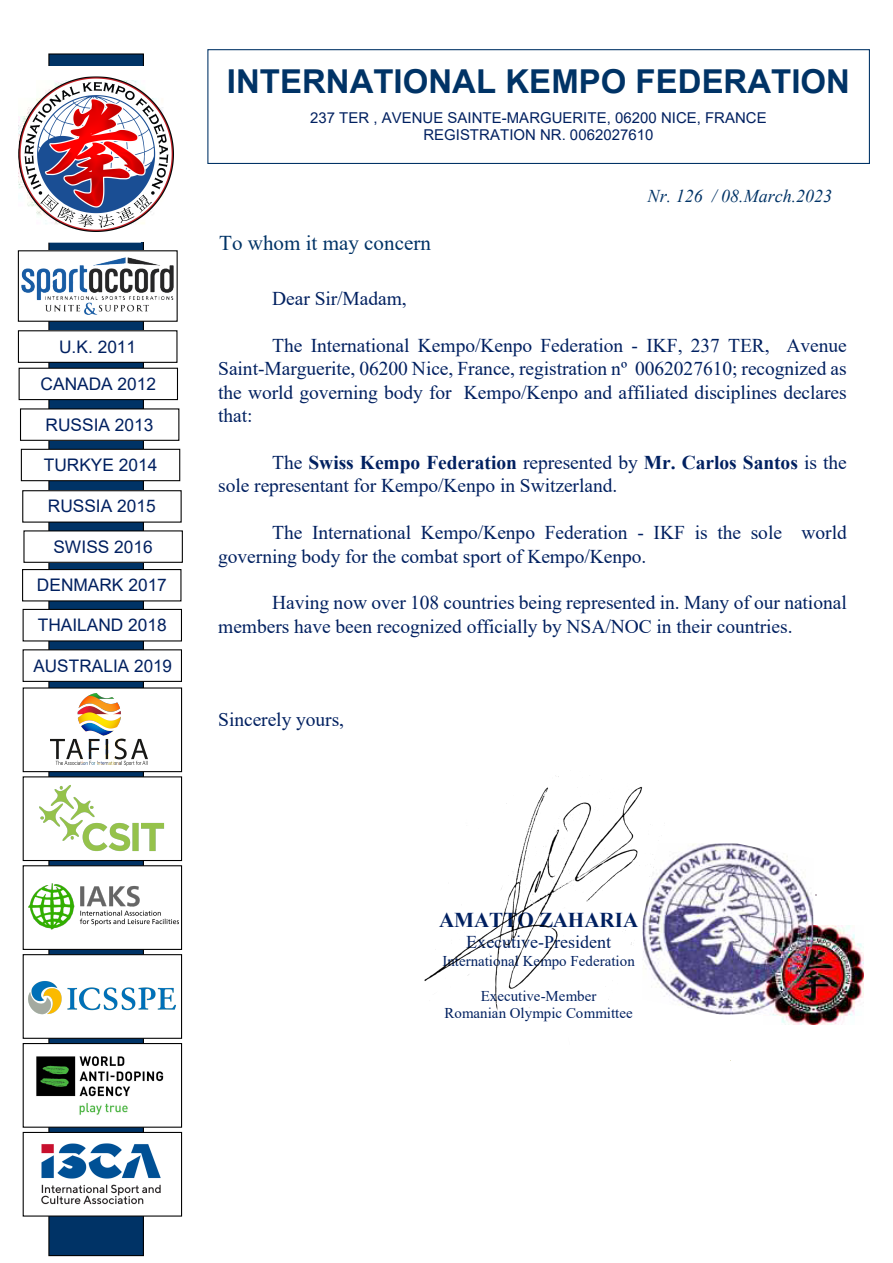
<style>
.page{position:relative;width:893px;height:1263px;background:#fff}
.page>*{position:absolute;margin:0;border:0;box-sizing:border-box;transform-origin:0 0}
.t1{font:700 33px "Arial";color:#036}
.t2{font:21px "Times New Roman";color:#036}
.t3{font:700 21px "Times New Roman";color:#002060}
.t4{font:19.5px/23.4px "Times New Roman";letter-spacing:-.005em;color:#002060}
.t5{font:italic 18px "Times New Roman";color:#036}
.t6{font:18px "Times New Roman";color:#002060}
.t7{font:17.4px/37.3px "Arial";color:#002060;text-align:center}
.t8{font:15px/17.1px "Arial";color:#002060;text-align:center}
.t9{font:15px/17.2px "Times New Roman";color:#002060;text-align:center}
.s1{font-weight:700}
</style>
<div class="page">
<div style="left:49px;top:54px;width:94px;height:1201px;background:#036"></div>
<svg style="left:701px;top:843px;width:163px;height:218px"></svg>
<div style="left:217px;top:854px;width:643px;height:22px;background:#fff"></div>
<img style="left:764px;top:925px;width:99px;height:100px">
<img style="left:701px;top:843px;width:36px;height:165px">
<div style="left:207px;top:49px;width:663px;height:115px;border:1px solid #036"></div>
<div style="left:32px;top:67px;width:122px;height:13px;background:#fff"></div>
<div style="left:32px;top:66px;width:122px;height:15px;border:1px solid #fff"></div>
<div style="left:34px;top:229px;width:121px;height:13px;background:#fff"></div>
<div style="left:18px;top:228px;width:123px;height:15px;border:1px solid #fff"></div>
<div style="left:18px;top:331px;width:159px;height:31px;background:#fff"></div>
<div style="left:18px;top:330px;width:160px;height:33px;border:1px solid #000"></div>
<div style="left:19px;top:368px;width:158px;height:31px;background:#fff"></div>
<div style="left:19px;top:368px;width:159px;height:32px;border:1px solid #000"></div>
<div style="left:21px;top:409px;width:158px;height:31px;background:#fff"></div>
<div style="left:20px;top:408px;width:159px;height:33px;border:1px solid #000"></div>
<div style="left:21px;top:449px;width:159px;height:31px;background:#fff"></div>
<div style="left:21px;top:449px;width:159px;height:32px;border:1px solid #000"></div>
<div style="left:23px;top:491px;width:158px;height:31px;background:#fff"></div>
<div style="left:22px;top:490px;width:160px;height:33px;border:1px solid #000"></div>
<div style="left:24px;top:531px;width:158px;height:31px;background:#fff"></div>
<div style="left:23px;top:530px;width:160px;height:33px;border:1px solid #000"></div>
<div style="left:23px;top:570px;width:158px;height:31px;background:#fff"></div>
<div style="left:22px;top:569px;width:159px;height:32px;border:1px solid #000"></div>
<div style="left:23px;top:609px;width:159px;height:32px;background:#fff;border:1px solid #000"></div>
<div style="left:23px;top:649px;width:159px;height:33px;background:#fff;border:1px solid #000"></div>
<img style="left:18px;top:76px;width:156px;height:156px">
<img style="left:424px;top:775px;width:277px;height:236px">
<div style="left:23px;top:687px;width:159px;height:85px;background:#fff;border:1px solid #000"></div>
<div style="left:23px;top:776px;width:159px;height:85px;background:#fff;border:1px solid #000"></div>
<div style="left:23px;top:865px;width:159px;height:85px;background:#fff;border:1px solid #000"></div>
<div style="left:23px;top:954px;width:159px;height:85px;background:#fff;border:1px solid #000"></div>
<div style="left:23px;top:1043px;width:159px;height:85px;background:#fff;border:1px solid #000"></div>
<div style="left:23px;top:1132px;width:159px;height:84px;background:#fff;border:1px solid #000"></div>
<img style="left:50px;top:693px;width:97px;height:72px">
<div style="left:18px;top:250px;width:160px;height:72px;background:#fff;border:1px solid #000"></div>
<img style="left:22px;top:257px;width:151px;height:58px">
<img style="left:39px;top:785px;width:125px;height:66px">
<img style="left:28px;top:884px;width:150px;height:45px">
<img style="left:22px;top:956px;width:161px;height:79px">
<img style="left:36px;top:1056px;width:128px;height:59px">
<img style="left:41px;top:1143px;width:120px;height:62px">
<p class="t7" style="left:41px;top:328px;width:117px">U.K. 2011<br>CANADA 2012</p>
<p class="t7" style="left:46px;top:406px;width:109px">RUSSIA 2013</p>
<p class="t7" style="left:44px;top:446px;width:115px">TURKYE 2014</p>
<p class="t7" style="left:48px;top:487px;width:109px">RUSSIA 2015</p>
<p class="t7" style="left:53px;top:528px;width:101px">SWISS 2016</p>
<p class="t7" style="left:37px;top:566px;width:131px">DENMARK 2017</p>
<p class="t7" style="left:38px;top:606px;width:130px">THAILAND 2018</p>
<p class="t7" style="left:33px;top:647px;width:140px">AUSTRALIA 2019</p>
<h1 class="t1" style="left:227px;top:59px;width:624px">INTERNATIONAL KEMPO FEDERATION</h1>
<p class="t8" style="left:310px;top:109px;width:458px">237 TER , AVENUE SAINTE-MARGUERITE, 06200 NICE, FRANCE<br>REGISTRATION NR. 0062027610</p>
<p class="t2" style="left:219px;top:228px;width:213px">To whom it may concern</p>
<p class="t5" style="left:648px;top:184px;width:186px">Nr. 126 / 08.March.2023</p>
<p class="t4" style="left:272px;top:286px;width:136px">Dear Sir/Madam,</p>
<p class="t4" style="left:218px;top:333px;width:630px;text-align:justify;text-indent:54px">The International Kempo/Kenpo Federation - IKF, 237 TER, Avenue Saint-Marguerite, 06200 Nice, France, registration nº 0062027610; recognized as the world governing body for Kempo/Kenpo and affiliated disciplines declares that:</p>
<p class="t4" style="left:218px;top:450px;width:630px;text-indent:54px">The <span class="s1">Swiss Kempo Federation</span> represented by <span class="s1">Mr. Carlos Santos</span> is the sole representant for Kempo/Kenpo in Switzerland.</p>
<p class="t4" style="left:218px;top:520px;width:630px;text-indent:54px">The International Kempo/Kenpo Federation - IKF is the sole world governing body for the combat sport of Kempo/Kenpo.</p>
<p class="t4" style="left:218px;top:591px;width:630px;text-indent:54px">Having now over 108 countries being represented in. Many of our national members have been recognized officially by NSA/NOC in their countries.</p>
<p class="t4" style="left:218px;top:708px;width:127px">Sincerely yours,</p>
<p class="t3" style="left:439px;top:905px;width:201px">AMATTO ZAHARIA</p>
<p class="t6" style="left:466px;top:929px;width:146px">Executive-President</p>
<p class="t9" style="left:442px;top:952px;width:194px">International Kempo Federation</p>
<p class="t9" style="left:444px;top:987px;width:190px">Executive-Member<br>Romanian Olympic Committee</p>
</div>
